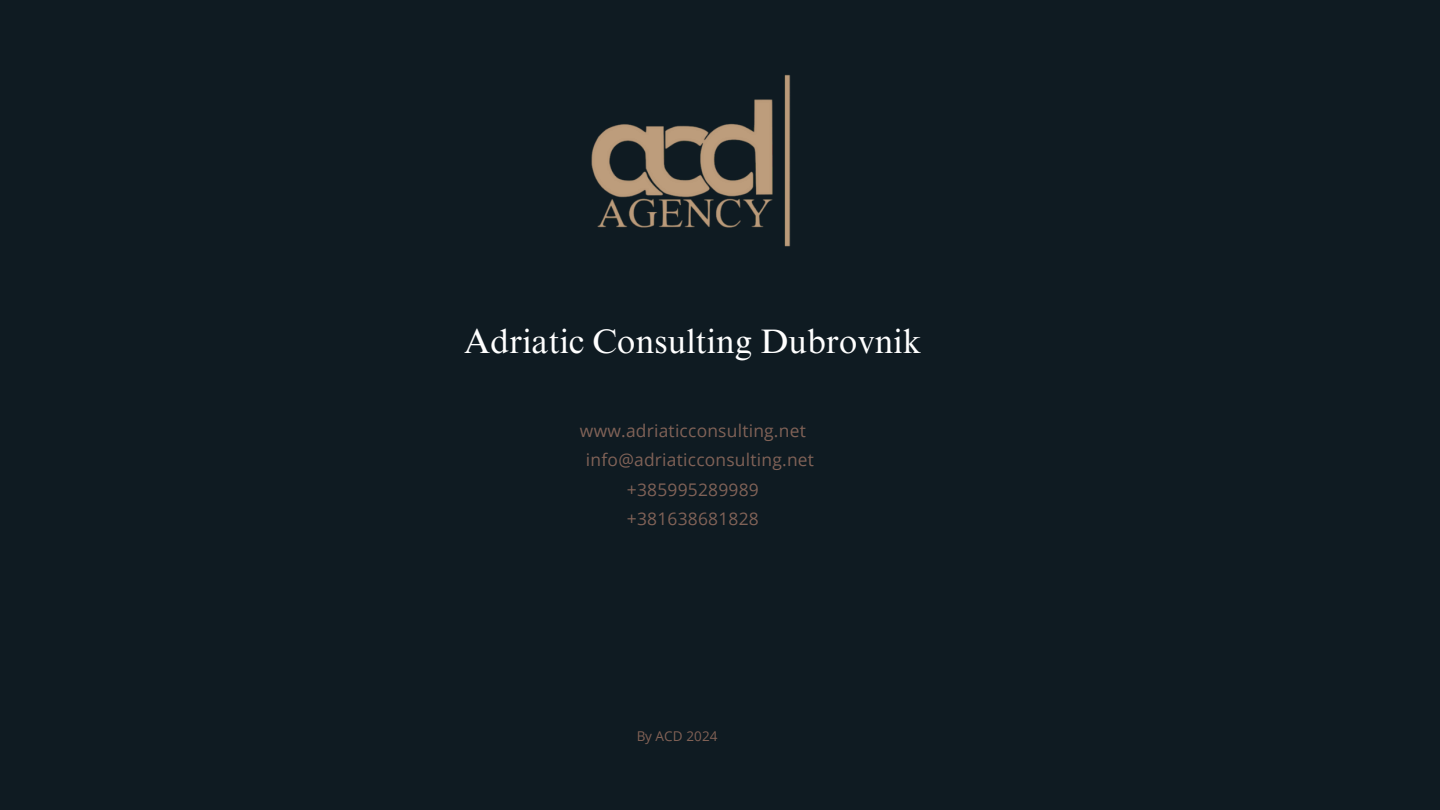
<style>
.page{position:relative;width:1440px;height:810px;background:#0f1b22}
.page>*{position:absolute;margin:0;border:0;box-sizing:border-box;transform-origin:0 0}
.t1{font:34px "Times NRMT Pro";color:#fff}
.t2{font:17.4px/29.2px "Open Sans";letter-spacing:.015em;color:#eba589;text-align:center}
.t3{font:13.5px "Open Sans";letter-spacing:.01em;color:#eca386}
</style>
<div class="page">
<img style="left:591px;top:74px;width:200px;height:173px">
<p class="t1" style="left:464px;top:329px;width:459px">Adriatic Consulting Dubrovnik</p>
<p class="t2" style="left:580px;top:416px;width:236px">www.adriaticconsulting.net info@adriaticconsulting.net +385995289989 +381638681828</p>
<p class="t3" style="left:636px;top:727px;width:83px">By ACD 2024</p>
</div>
